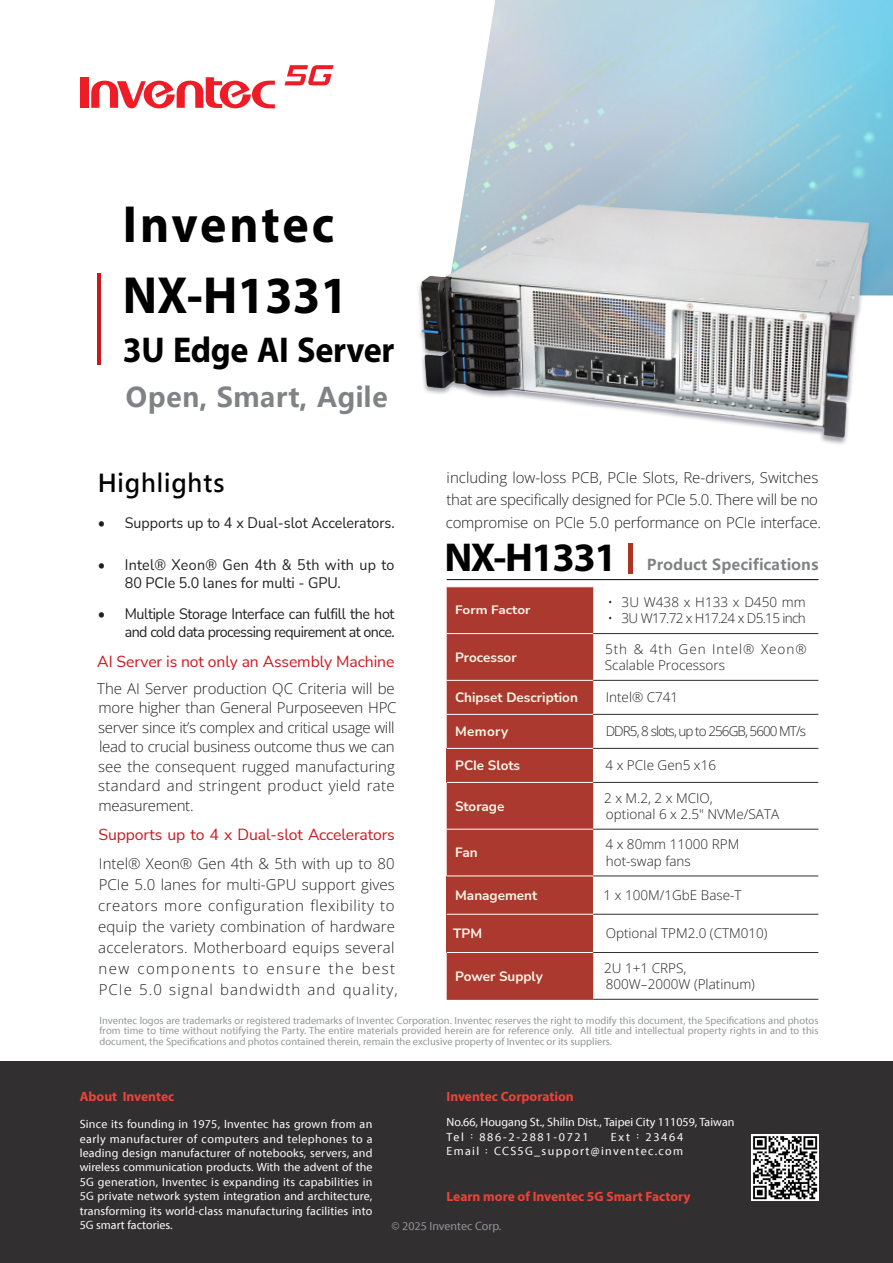
<style>
.page{position:relative;width:893px;height:1263px;background:#fff}
.page>*{position:absolute;margin:0;border:0;box-sizing:border-box;transform-origin:0 0}
.t1{font:700 52.5px "Myriad Pro";letter-spacing:.045em;color:#000;scale:.95 1}
.t2{font:700 40.5px "Myriad Pro";letter-spacing:-.035em;color:#000}
.t3{font:700 36px "Myriad Pro";letter-spacing:-.01em;color:#000;scale:.95 1}
.t4{font:700 27px "Microsoft Ya Hei";letter-spacing:.01em;color:#808285}
.t5{font:700 24.45px "Microsoft Jheng Hei";letter-spacing:.03em;color:#000}
.t6{font:15.75px "Nunito Sans";letter-spacing:-.01em;color:#cb181e}
.t7{font:300 15px/19.5px "Open Sans";color:#231f20}
.t8{font:300 15px/21px "Open Sans";letter-spacing:.02em;color:#231f20}
.t9{font:15px/18px "Nunito Sans";letter-spacing:-.025em;color:#231f20;text-align:right;scale:.95 1}
.t10{font:15px/18px "Nunito Sans";letter-spacing:.015em;color:#231f20;scale:.95 1}
.t11{font:15px "Nunito Sans";color:#231f20;scale:.95 1}
.t12{font:700 15px "Microsoft Ya Hei";letter-spacing:.01em;color:#808285}
.t13{font:300 13.5px/16.2px "Open Sans";color:#231f20}
.t14{font:700 13.5px "Nunito Sans";color:#fdf7e7}
.t15{font:700 13.5px "Myriad Pro";color:#ee4238}
.t16{font:300 13.5px "Open Sans";letter-spacing:-.07em;color:#231f20}
.t17{font:300 13.5px "Open Sans";letter-spacing:-.05em;color:#231f20}
.t18{font:700 12.15px "Nunito Sans";color:#fdf7e7;scale:1.11 1}
.t19{font:12px/14.4px "Myriad Pro";letter-spacing:.01em;color:#fff;text-align:justify}
.t20{font:12px "Myriad Pro";letter-spacing:.115em;color:#fff}
.t21{font:12px "Myriad Pro";color:#939598}
.t22{font:12px "Myriad Pro";letter-spacing:.145em;color:#fff}
.t23{font:10.5px/10.5px "Myriad Pro";color:#939598;text-align:justify}
.s1{font-family:"Adobe Ming Std";font-weight:300}
</style>
<div class="page">
<div style="left:0;top:1061px;width:893px;height:202px;background:#312f30"></div>
<img style="left:418px;top:106px;width:475px;height:338px">
<div style="left:447px;top:587px;width:146px;height:412px;background:#ab392f"></div>
<div style="left:447px;top:748px;width:146px;height:34px;background:#ab392f"></div>
<div style="left:447px;top:876px;width:146px;height:38px;background:#ab392f"></div>
<div style="left:447px;top:914px;width:146px;height:38px;background:#ab392f"></div>
<hr style="left:447px;top:829px;width:146px;height:1px;background:#fff">
<hr style="left:447px;top:999px;width:146px;height:1px;background:#ab392f">
<hr style="left:447px;top:633px;width:146px;height:1px;background:#fff">
<hr style="left:447px;top:680px;width:146px;height:1px;background:#fff">
<hr style="left:447px;top:748px;width:146px;height:1px;background:#fff">
<hr style="left:447px;top:782px;width:146px;height:1px;background:#fff">
<hr style="left:447px;top:875px;width:146px;height:1px;background:#fff">
<hr style="left:447px;top:952px;width:146px;height:1px;background:#fff">
<hr style="left:447px;top:714px;width:146px;height:1px;background:#fff">
<hr style="left:447px;top:914px;width:146px;height:1px;background:#fff">
<hr style="left:593px;top:633px;width:225px;height:1px;background:#312f30">
<hr style="left:593px;top:680px;width:225px;height:1px;background:#312f30">
<hr style="left:593px;top:714px;width:225px;height:1px;background:#312f30">
<hr style="left:593px;top:748px;width:225px;height:1px;background:#312f30">
<hr style="left:593px;top:782px;width:225px;height:1px;background:#312f30">
<hr style="left:593px;top:829px;width:225px;height:1px;background:#312f30">
<hr style="left:593px;top:875px;width:225px;height:1px;background:#312f30">
<hr style="left:593px;top:914px;width:225px;height:1px;background:#312f30">
<hr style="left:593px;top:952px;width:225px;height:1px;background:#312f30">
<hr style="left:593px;top:999px;width:225px;height:1px;background:#312f30">
<hr style="left:447px;top:579px;width:372px;height:1px;background:#231f20">
<hr style="left:628px;top:543px;width:4px;height:30px;background:#ad3323">
<hr style="left:97px;top:273px;width:4px;height:91px;background:#cb181e">
<div style="left:81px;top:77px;width:8px;height:31px;background:#ee1c27"></div>
<svg style="left:91px;top:77px;width:184px;height:31px"></svg>
<svg style="left:285px;top:65px;width:48px;height:20px"></svg>
<img style="left:752px;top:1134px;width:66px;height:66px">
<p class="t1" style="left:123px;top:190px;width:224px">Inventec</p>
<p class="t1" style="left:123px;top:261px;width:239px">NX-H1331</p>
<p class="t3" style="left:123px;top:327px;width:287px">3U Edge AI Server</p>
<p class="t4" style="left:125px;top:378px;width:264px">Open, Smart, Agile</p>
<p class="t5" style="left:98px;top:467px;width:128px">Highlights</p>
<p class="t11" style="left:98px;top:513px;width:314px">• Supports up to 4 x Dual-slot Accelerators.</p>
<p class="t10" style="left:125px;top:555px;width:285px;text-indent:-27px">• Intel® Xeon® Gen 4th &amp; 5th with up to<br>80 PCIe 5.0 lanes for multi - GPU.</p>
<p class="t9" style="left:98px;top:604px;width:314px">• Multiple Storage Interface can fulfill the hot and cold data processing requirement at once.</p>
<p class="t6" style="left:97px;top:651px;width:299px">AI Server is not only an Assembly Machine</p>
<p class="t7" style="left:97px;top:678px;width:301px">The AI Server production QC Criteria will be more higher than General Purposeeven HPC server since it’s complex and critical usage will lead to crucial business outcome thus we can see the consequent rugged manufacturing standard and stringent product yield rate measurement.</p>
<p class="t6" style="left:99px;top:824px;width:298px">Supports up to 4 x Dual-slot Accelerators</p>
<p class="t8" style="left:98px;top:852px;width:301px">Intel® Xeon® Gen 4th &amp; 5th with up to 80<br>PCIe 5.0 lanes for multi-GPU support gives creators more configuration flexibility to equip the variety combination of hardware accelerators. Motherboard equips several new components to ensure the best PCIe 5.0 signal bandwidth and quality,</p>
<p class="t7" style="left:446px;top:466px;width:377px;line-height:22.5px">including low-loss PCB, PCIe Slots, Re-drivers, Switches that are specifically designed for PCIe 5.0. There will be no compromise on PCIe 5.0 performance on PCIe interface.</p>
<p class="t2" style="left:444px;top:530px;width:174px">NX-H1331</p>
<p class="t12" style="left:647px;top:554px;width:173px">Product Specifications</p>
<p class="t18" style="left:455px;top:602px;width:69px">Form Factor</p>
<p class="t13" style="left:608px;top:593px;width:199px">• 3U W438 x H133 x D450 mm</p>
<p class="t17" style="left:608px;top:609px;width:199px">• 3U W17.72 x H17.24 x D5.15 inch</p>
<p class="t14" style="left:455px;top:647px;width:63px">Processor</p>
<p class="t13" style="left:605px;top:640px;width:203px">5th &amp; 4th Gen Intel® Xeon®<br>Scalable Processors</p>
<p class="t14" style="left:455px;top:688px;width:124px">Chipset Description</p>
<p class="t13" style="left:606px;top:689px;width:74px">Intel® C741</p>
<p class="t14" style="left:455px;top:722px;width:55px">Memory</p>
<p class="t16" style="left:606px;top:722px;width:202px">DDR5, 8 slots, up to 256GB, 5600 MT/s</p>
<p class="t14" style="left:455px;top:756px;width:66px">PCIe Slots</p>
<p class="t13" style="left:605px;top:757px;width:112px">4 x PCIe Gen5 x16</p>
<p class="t14" style="left:455px;top:796px;width:51px">Storage</p>
<p class="t13" style="left:604px;top:789px;width:110px">2 x M.2, 2 x MCIO,</p>
<p class="t13" style="left:606px;top:805px;width:175px">optional 6 x 2.5" NVMe/SATA</p>
<p class="t14" style="left:455px;top:843px;width:24px">Fan</p>
<p class="t13" style="left:605px;top:836px;width:135px">4 x 80mm 11000 RPM hot-swap fans</p>
<p class="t14" style="left:455px;top:886px;width:84px">Management</p>
<p class="t13" style="left:604px;top:886px;width:140px">1 x 100M/1GbE Base-T</p>
<p class="t14" style="left:453px;top:924px;width:30px">TPM</p>
<p class="t13" style="left:606px;top:925px;width:163px">Optional TPM2.0 (CTM010)</p>
<p class="t14" style="left:455px;top:966px;width:89px">Power Supply</p>
<p class="t13" style="left:604px;top:959px;width:152px">2U 1+1 CRPS,<br>800W–2000W (Platinum)</p>
<p class="t23" style="left:99px;top:1015px;width:721px">Inventec logos are trademarks or registered trademarks of Inventec Corporation. Inventec reserves the right to modify this document, the Specifications and photos from time to time without notifying the Party. The entire materials provided herein are for reference only. All title and intellectual property rights in and to this document, the Specifications and photos contained therein, remain the exclusive property of Inventec or its suppliers.</p>
<p class="t15" style="left:80px;top:1087px;width:96px">About Inventec</p>
<p class="t15" style="left:446px;top:1087px;width:129px">Inventec Corporation</p>
<p class="t19" style="left:80px;top:1117px;width:294px">Since its founding in 1975, Inventec has grown from an early manufacturer of computers and telephones to a leading design manufacturer of notebooks, servers, and wireless communication products. With the advent of the 5G generation, Inventec is expanding its capabilities in 5G private network system integration and architecture, transforming its world-class manufacturing facilities into 5G smart factories.</p>
<p class="t19" style="left:446px;top:1115px;width:289px">No.66, Hougang St., Shilin Dist., Taipei City 111059, Taiwan<br>Tel<span class="s1">：</span>886-2-2881-0721</p>
<p class="t22" style="left:611px;top:1129px;width:74px">Ext<span class="s1">：</span>23464</p>
<p class="t20" style="left:446px;top:1144px;width:238px">Email<span class="s1">：</span>CCS5G_support@inventec.com</p>
<p class="t15" style="left:446px;top:1187px;width:246px">Learn more of Inventec 5G Smart Factory</p>
<p class="t21" style="left:392px;top:1219px;width:111px">© 2025 Inventec Corp.</p>
</div>
